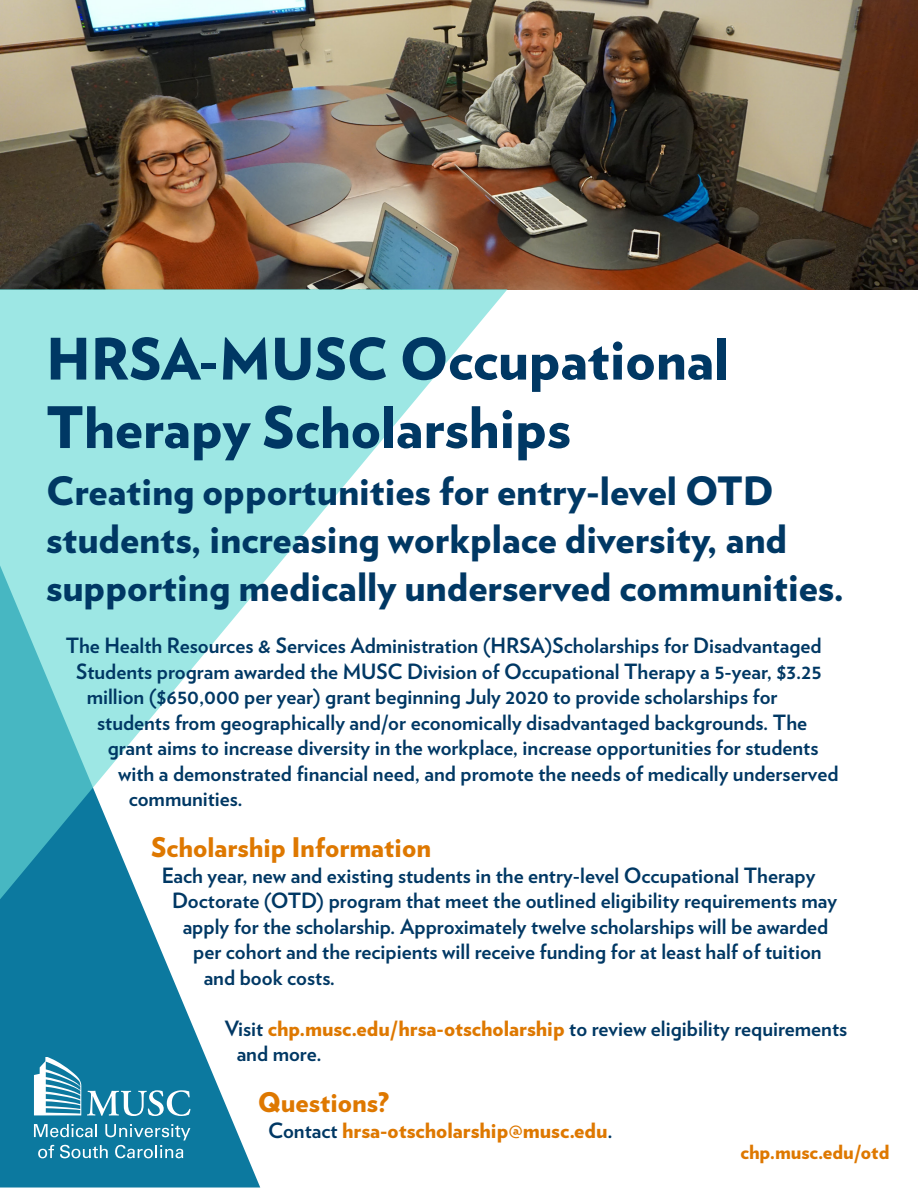
<style>
.page{position:relative;width:918px;height:1188px;background:#fff}
.page>*{position:absolute;margin:0;border:0;box-sizing:border-box;transform-origin:0 0}
.t1{font:900 57px/68.4px "Verlag";color:#003864}
.t2{font:900 39px/48px "Verlag";color:#003864}
.t3{font:900 27px "Verlag";color:#de7800}
.t4{font:700 21px/25.5px "Verlag";color:#003864}
.t5{font:900 21px "Verlag";color:#de7800}
.t6{font:900 19.5px "Verlag";color:#de7800}
.s1{font-weight:900;color:#de7800}
.s2{font-weight:700;color:#003864}
</style>
<div class="page">
<svg style="left:0;top:899px;width:260px;height:289px;fill:#0c799f"></svg>
<svg style="left:87px;top:1090px;width:103px;height:26px"></svg>
<svg style="left:34px;top:1124px;width:156px;height:34px;background:#3f95b3"></svg>
<svg style="left:34px;top:1057px;width:47px;height:58px"></svg>
<img style="left:0;top:0;width:918px;height:289px">
<svg style="left:0;top:289px;width:508px;height:610px"></svg>
<p class="t1" style="left:46px;top:322px;width:684px">HRSA-MUSC Occupational<br>Therapy Scholarships</p>
<p class="t2" style="left:46px;top:464px;width:800px">Creating opportunities for entry-level OTD students, increasing workplace diversity, and supporting medically underserved communities.</p>
<p class="t4" style="left:66px;top:632px;width:757px">The Health Resources &amp; Services Administration (HRSA)Scholarships for Disadvantaged</p>
<p class="t4" style="left:76px;top:657px;width:747px">Students program awarded the MUSC Division of Occupational Therapy a 5-year, $3.25</p>
<p class="t4" style="left:87px;top:683px;width:692px">million ($650,000 per year) grant beginning July 2020 to provide scholarships for</p>
<p class="t4" style="left:97px;top:708px;width:711px">students from geographically and/or economically disadvantaged backgrounds. The</p>
<p class="t4" style="left:108px;top:734px;width:712px">grant aims to increase diversity in the workplace, increase opportunities for students</p>
<p class="t4" style="left:118px;top:759px;width:722px">with a demonstrated financial need, and promote the needs of medically underserved</p>
<p class="t4" style="left:129px;top:785px;width:116px">communities.</p>
<p class="t3" style="left:151px;top:825px;width:281px">Scholarship Information</p>
<p class="t4" style="left:162px;top:861px;width:655px">Each year, new and existing students in the entry-level Occupational Therapy</p>
<p class="t4" style="left:172px;top:887px;width:666px">Doctorate (OTD) program that meet the outlined eligibility requirements may</p>
<p class="t4" style="left:183px;top:912px;width:647px">apply for the scholarship. Approximately twelve scholarships will be awarded</p>
<p class="t4" style="left:193px;top:938px;width:630px">per cohort and the recipients will receive funding for at least half of tuition</p>
<p class="t4" style="left:204px;top:963px;width:133px">and book costs.</p>
<p class="t4" style="left:237px;top:1014px;width:612px;text-indent:-12px">Visit <span class="s1">chp.musc.edu/hrsa-otscholarship</span> to review eligibility requirements and more.</p>
<p class="t3" style="left:258px;top:1080px;width:133px">Questions?</p>
<p class="t5" style="left:268px;top:1113px;width:346px"><span class="s2">Contact</span> hrsa-otscholarship@musc.edu<span class="s2">.</span></p>
<p class="t6" style="left:741px;top:1136px;width:150px">chp.musc.edu/otd</p>
</div>
